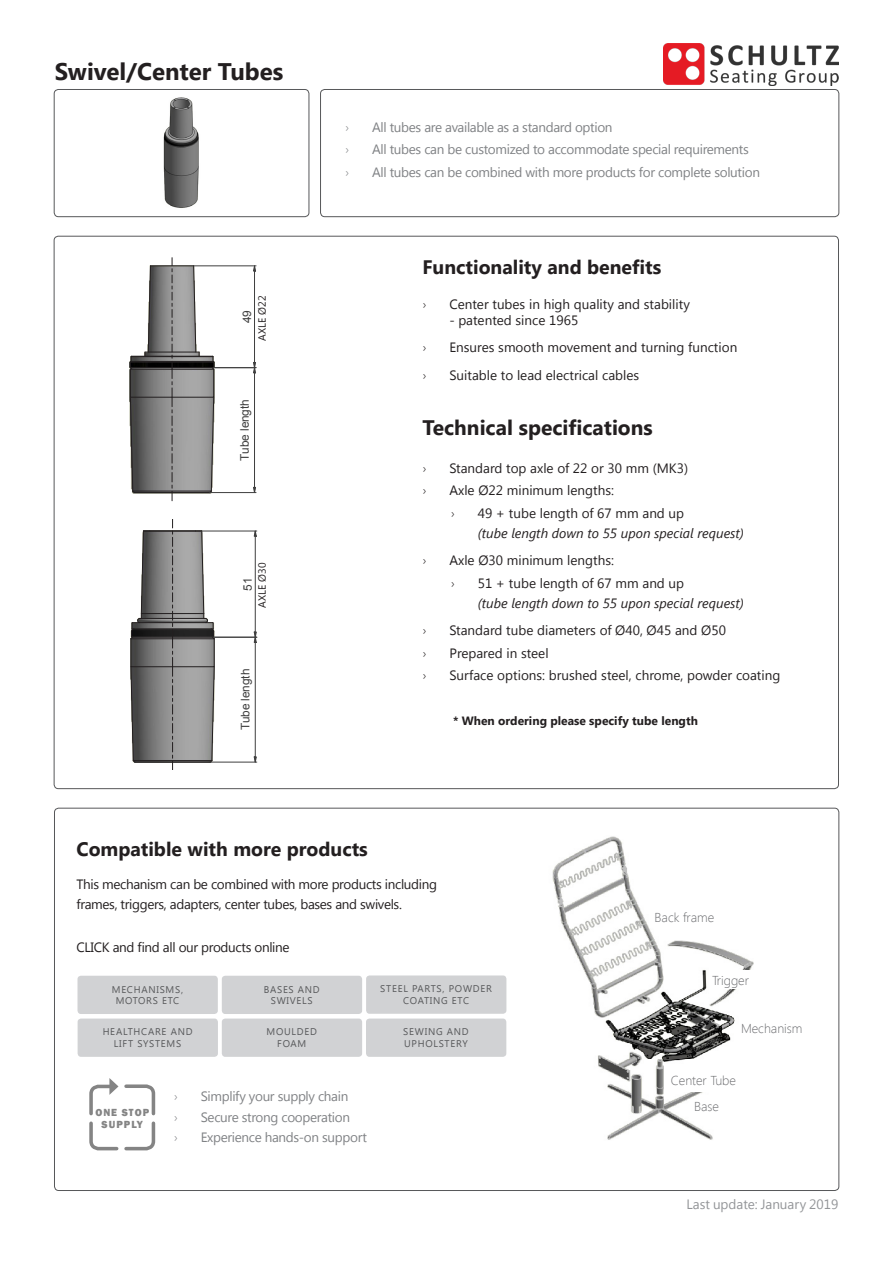
<style>
.page{position:relative;width:893px;height:1263px;background:#fff}
.page>*{position:absolute;margin:0;border:0;box-sizing:border-box;transform-origin:0 0}
.t1{font:700 24px "Segoe UI";color:#231f20}
.t2{font:700 21px "Segoe UI";color:#231f20}
.t3{font:700 19.5px "Segoe UI";color:#231f20}
.t4{font:13.5px "Segoe UI";color:#231f20}
.t5{font:13.5px "Segoe UI";letter-spacing:-.025em;color:#808285}
.t6{font:13.5px "Segoe UI";letter-spacing:-.025em;color:#231f20}
.t7{font:italic 13.5px "Segoe UI";color:#231f20}
.t8{font:13.5px "Segoe UI";color:#939598}
.t9{font:300 13.5px "Segoe UI";color:#231f20}
.t10{font:300 13.5px "Segoe UI";color:#808285}
.t11{font:300 12.9px "Segoe UI";color:#6c6d70}
.t12{font:700 12px "Segoe UI";color:#231f20}
.t13{font:11.85px "Arial";letter-spacing:-.01em;color:#3f3f3f}
.t14{font:800 10.65px/12.8px "Franklin Gothic";letter-spacing:.1em;color:#323232;text-align:center;scale:.95 1}
.t15{font:10.5px "Segoe UI";color:#231f20}
.t16{font:10.35px "Arial";letter-spacing:-.015em;color:#262659}
.t17{font:9.75px/11.7px "Segoe UI";letter-spacing:.075em;color:#57585a;text-align:center}
</style>
<div class="page">
<div style="left:320px;top:89px;width:519px;height:128px;border:1px solid #57585a;border-radius:4px"></div>
<img style="left:663px;top:44px;width:176px;height:41px">
<img style="left:552px;top:836px;width:202px;height:304px">
<div style="left:671px;top:1069px;width:85px;height:22px;background:#fff"></div>
<div style="left:712px;top:970px;width:45px;height:19px;background:#fff"></div>
<div style="left:54px;top:89px;width:255px;height:128px;border:1px solid #57585a;border-radius:4px"></div>
<div style="left:78px;top:976px;width:140px;height:38px;background:#d1d2d4;border-radius:3px"></div>
<div style="left:222px;top:976px;width:140px;height:38px;background:#d1d2d4;border-radius:3px"></div>
<div style="left:222px;top:1018px;width:140px;height:39px;background:#d1d2d4;border-radius:3px"></div>
<div style="left:78px;top:1018px;width:140px;height:39px;background:#d1d2d4;border-radius:3px"></div>
<div style="left:366px;top:975px;width:140px;height:39px;background:#d1d2d4;border-radius:3px"></div>
<div style="left:366px;top:1018px;width:140px;height:39px;background:#d1d2d4;border-radius:3px"></div>
<svg style="left:89px;top:1078px;width:67px;height:73px"></svg>
<img style="left:163px;top:97px;width:36px;height:111px">
<svg style="left:129px;top:257px;width:128px;height:245px"></svg>
<svg style="left:130px;top:519px;width:128px;height:250px"></svg>
<p class="t1" style="left:55px;top:54px;width:230px">Swivel/Center Tubes</p>
<p class="t10" style="left:345px;top:118px;width:6px">›</p>
<p class="t5" style="left:372px;top:118px;width:242px">All tubes are available as a standard option</p>
<p class="t10" style="left:345px;top:140px;width:6px">›</p>
<p class="t5" style="left:372px;top:140px;width:378px">All tubes can be customized to accommodate special requirements</p>
<p class="t10" style="left:345px;top:163px;width:6px">›</p>
<p class="t5" style="left:372px;top:163px;width:389px">All tubes can be combined with more products for complete solution</p>
<p class="t16" style="left:400px;top:164px;width:210px">Ø22 aksel måler Ø22,54 34,9mm fra top aksel</p>
<p class="t3" style="left:422px;top:253px;width:240px">Functionality and benefits</p>
<p class="t9" style="left:422px;top:295px;width:6px">›</p>
<p class="t4" style="left:449px;top:294px;width:242px">Center tubes in high quality and stability</p>
<p class="t4" style="left:449px;top:311px;width:130px">- patented since 1965</p>
<p class="t9" style="left:422px;top:338px;width:6px">›</p>
<p class="t4" style="left:449px;top:337px;width:289px">Ensures smooth movement and turning function</p>
<p class="t9" style="left:422px;top:366px;width:6px">›</p>
<p class="t4" style="left:449px;top:366px;width:191px">Suitable to lead electrical cables</p>
<p class="t2" style="left:422px;top:413px;width:232px">Technical specifications</p>
<p class="t9" style="left:422px;top:459px;width:6px">›</p>
<p class="t4" style="left:449px;top:459px;width:240px">Standard top axle of 22 or 30 mm (MK3)</p>
<p class="t9" style="left:422px;top:481px;width:6px">›</p>
<p class="t4" style="left:449px;top:481px;width:166px">Axle Ø22 minimum lengths:</p>
<p class="t9" style="left:451px;top:504px;width:6px">›</p>
<p class="t4" style="left:478px;top:504px;width:208px">49 + tube length of 67 mm and up</p>
<p class="t7" style="left:478px;top:524px;width:268px">(tube length down to 55 upon special request)</p>
<p class="t9" style="left:422px;top:551px;width:6px">›</p>
<p class="t4" style="left:449px;top:551px;width:166px">Axle Ø30 minimum lengths:</p>
<p class="t9" style="left:451px;top:574px;width:6px">›</p>
<p class="t4" style="left:478px;top:574px;width:208px">51 + tube length of 67 mm and up</p>
<p class="t7" style="left:478px;top:594px;width:268px">(tube length down to 55 upon special request)</p>
<p class="t9" style="left:422px;top:621px;width:6px">›</p>
<p class="t4" style="left:449px;top:621px;width:278px">Standard tube diameters of Ø40, Ø45 and Ø50</p>
<p class="t9" style="left:422px;top:644px;width:6px">›</p>
<p class="t4" style="left:449px;top:644px;width:101px">Prepared in steel</p>
<p class="t9" style="left:422px;top:666px;width:6px">›</p>
<p class="t4" style="left:449px;top:666px;width:332px">Surface options: brushed steel, chrome, powder coating</p>
<p class="t15" style="left:255px;top:340px;width:46px;rotate:-90deg">AXLE Ø22</p>
<p class="t13" style="left:239px;top:323px;width:15px;rotate:-90deg">49</p>
<p class="t13" style="left:503px;top:321px;width:15px;rotate:-90deg">51</p>
<p class="t13" style="left:237px;top:461px;width:63px;rotate:-90deg">Tube length</p>
<p class="t15" style="left:255px;top:608px;width:46px;rotate:-90deg">AXLE Ø30</p>
<p class="t13" style="left:240px;top:591px;width:15px;rotate:-90deg">51</p>
<p class="t13" style="left:238px;top:730px;width:63px;rotate:-90deg">Tube length</p>
<p class="t12" style="left:453px;top:712px;width:246px">* When ordering please specify tube length</p>
<p class="t3" style="left:77px;top:835px;width:293px">Compatible with more products</p>
<p class="t6" style="left:77px;top:874px;width:362px">This mechanism can be combined with more products including</p>
<p class="t6" style="left:77px;top:895px;width:327px">frames, triggers, adapters, center tubes, bases and swivels.</p>
<p class="t6" style="left:77px;top:937px;width:215px">CLICK and find all our products online</p>
<p class="t17" style="left:112px;top:983px;width:73px">MECHANISMS,<br>MOTORS ETC</p>
<p class="t17" style="left:264px;top:983px;width:58px">BASES AND<br>SWIVELS</p>
<p class="t17" style="left:267px;top:1026px;width:52px">MOULDED<br>FOAM</p>
<p class="t17" style="left:103px;top:1026px;width:91px">HEALTHCARE AND<br>LIFT SYSTEMS</p>
<p class="t17" style="left:380px;top:982px;width:113px">STEEL PARTS, POWDER<br>COATING ETC</p>
<p class="t17" style="left:403px;top:1026px;width:67px;text-align:left">SEWING AND<br>UPHOLSTERY</p>
<p class="t14" style="left:95px;top:1106px;width:58px">ONE STOP<br>SUPPLY</p>
<p class="t10" style="left:174px;top:1087px;width:6px">›</p>
<p class="t5" style="left:201px;top:1087px;width:149px">Simplify your supply chain</p>
<p class="t10" style="left:174px;top:1107px;width:6px">›</p>
<p class="t5" style="left:201px;top:1107px;width:151px">Secure strong cooperation</p>
<p class="t10" style="left:174px;top:1128px;width:6px">›</p>
<p class="t5" style="left:201px;top:1128px;width:168px">Experience hands-on support</p>
<p class="t11" style="left:655px;top:908px;width:61px">Back frame</p>
<p class="t11" style="left:712px;top:971px;width:39px">Trigger</p>
<p class="t11" style="left:741px;top:1019px;width:63px">Mechanism</p>
<p class="t11" style="left:671px;top:1071px;width:67px">Center Tube</p>
<p class="t11" style="left:694px;top:1098px;width:26px">Base</p>
<p class="t8" style="left:686px;top:1195px;width:153px">Last update: January 2019</p>
</div>
